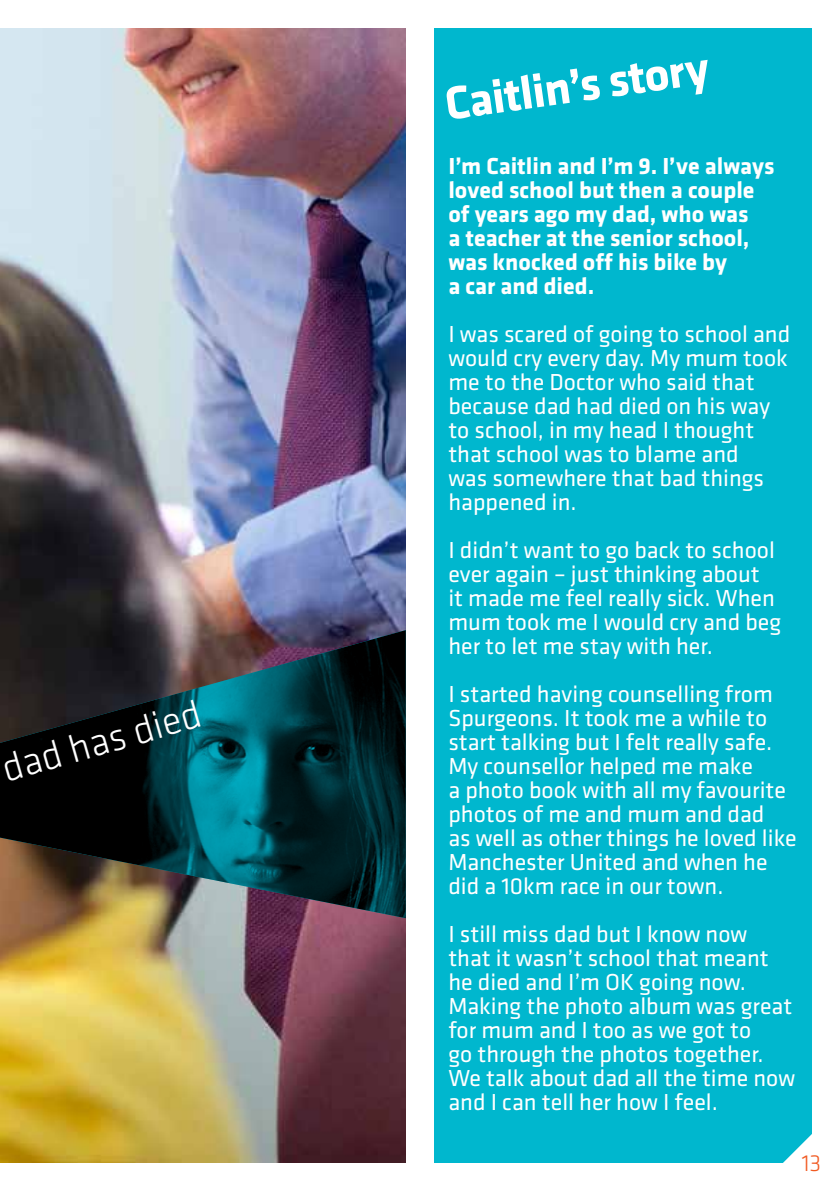
<style>
.page{position:relative;width:840px;height:1191px;background:#fff}
.page>*{position:absolute;margin:0;border:0;box-sizing:border-box;transform-origin:0 0}
.t1{font:700 48px "Klavika";color:#fff}
.t2{font:300 40px "Klavika";color:#fff}
.t3{font:24px/24px "Klavika";color:#fff}
.t4{font:700 24px/24px "Klavika";color:#fff}
.t5{font:300 24px "Klavika";color:#f15a22}
</style>
<div class="page">
<img style="left:0;top:28px;width:405px;height:1134px">
<div style="left:434px;top:28px;width:377px;height:1134px;background:#00b7ce"></div>
<img style="left:0;top:630px;width:405px;height:288px">
<svg style="left:754px;top:1106px;width:58px;height:57px"></svg>
<h2 class="t2" style="left:-3px;top:748px;width:206px;rotate:-16deg">dad has died</h2>
<h1 class="t1" style="left:441px;top:78px;width:267px;rotate:-8deg">Caitlin’s story</h1>
<p class="t4" style="left:448px;top:154px;width:327px">I’m Caitlin and I’m 9. I’ve always loved school but then a couple of years ago my dad, who was<br>a teacher at the senior school, was knocked off his bike by<br>a car and died.</p>
<p class="t3" style="left:448px;top:322px;width:343px">I was scared of going to school and would cry every day. My mum took me to the Doctor who said that because dad had died on his way to school, in my head I thought that school was to blame and<br>was somewhere that bad things happened in.</p>
<p class="t3" style="left:448px;top:538px;width:334px">I didn’t want to go back to school ever again – just thinking about<br>it made me feel really sick. When mum took me I would cry and beg her to let me stay with her.</p>
<p class="t3" style="left:448px;top:682px;width:349px">I started having counselling from<br>Spurgeons. It took me a while to start talking but I felt really safe.<br>My counsellor helped me make<br>a photo book with all my favourite photos of me and mum and dad<br>as well as other things he loved like<br>Manchester United and when he did a 10km race in our town.</p>
<p class="t3" style="left:448px;top:922px;width:348px">I still miss dad but I know now that it wasn’t school that meant he died and I’m OK going now.<br>Making the photo album was great for mum and I too as we got to<br>go through the photos together.<br>We talk about dad all the time now and I can tell her how I feel.</p>
<p class="t5" style="left:801px;top:1149px;width:21px">13</p>
</div>
